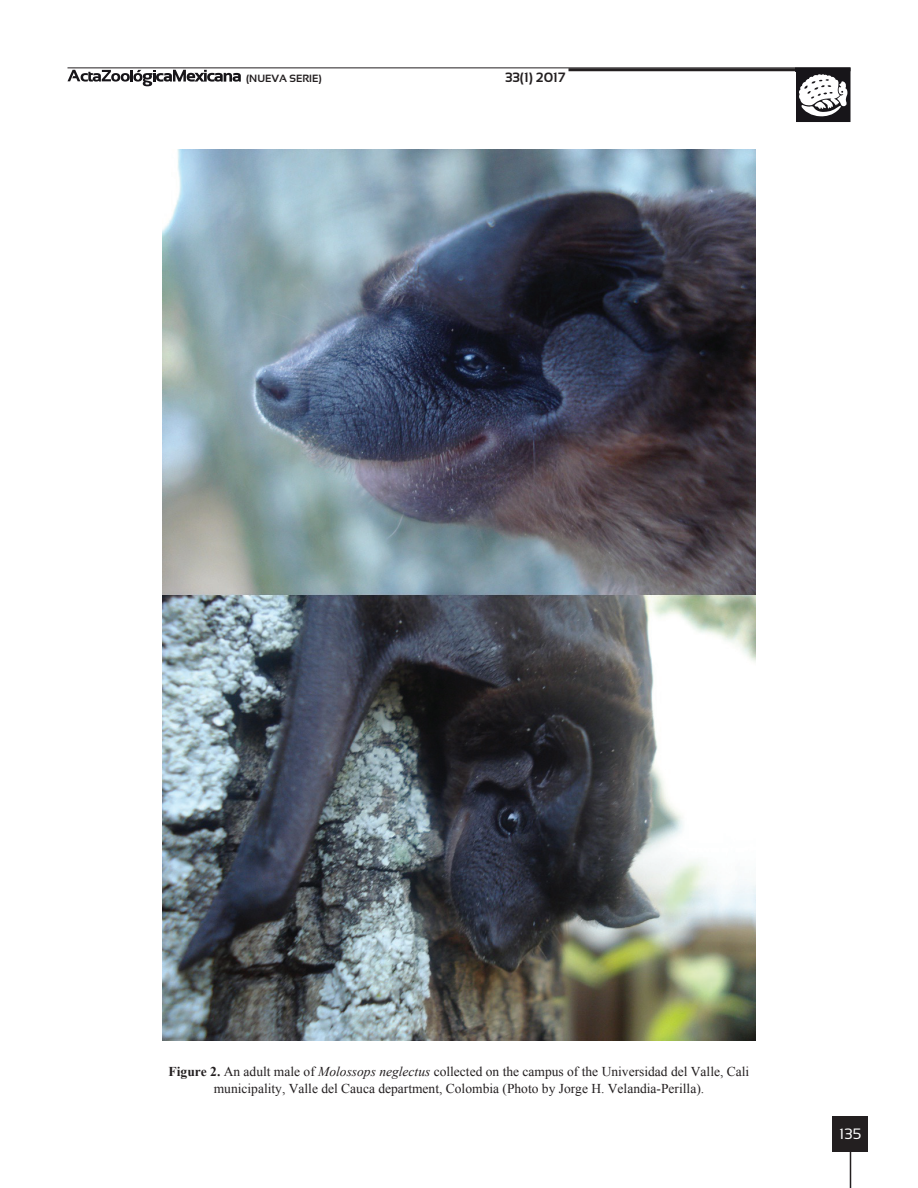
<style>
.page{position:relative;width:918px;height:1188px;background:#fff}
.page>*{position:absolute;margin:0;border:0;box-sizing:border-box;transform-origin:0 0}
.t1{font:15px "Sansation";color:#fff}
.t2{font:13.5px/16.5px "Times New Roman";color:#231f20;text-align:center}
.t3{font:700 13.5px "Sansation";color:#231f20}
.t4{font:700 10.5px "Sansation";color:#231f20}
.s1{font-weight:700}
.s2{font-style:italic}
</style>
<div class="page">
<hr style="left:68px;top:68px;width:782px;height:1px;background:#231f20">
<hr style="left:568px;top:68px;width:282px;height:3px;background:#231f20">
<svg style="left:68px;top:70px;width:173px;height:16px"></svg>
<svg style="left:796px;top:68px;width:54px;height:54px"></svg>
<div style="left:832px;top:1116px;width:36px;height:36px;background:#231f20"></div>
<hr style="left:850px;top:1152px;width:1px;height:36px;background:#231f20">
<img style="left:162px;top:149px;width:594px;height:891px">
<p class="t4" style="left:246px;top:72px;width:77px">(NUEVA SERIE)</p>
<p class="t3" style="left:505px;top:69px;width:62px">33(1) 2017</p>
<p class="t2" style="left:169px;top:1063px;width:582px"><span class="s1">Figure 2.</span> An adult male of <span class="s2">Molossops neglectus</span> collected on the campus of the Universidad del Valle, Cali municipality, Valle del Cauca department, Colombia (Photo by Jorge H. Velandia-Perilla).</p>
<p class="t1" style="left:840px;top:1126px;width:23px">135</p>
</div>
